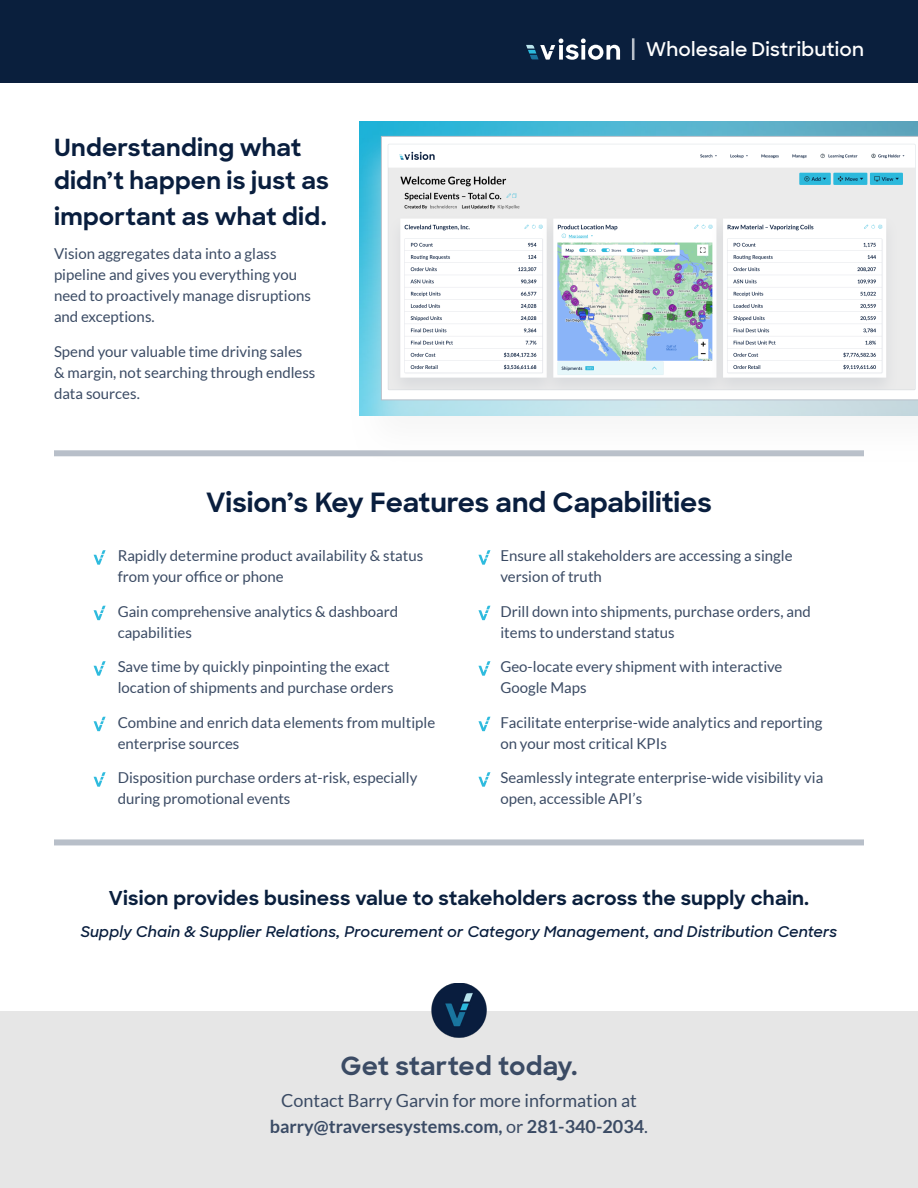
<style>
.page{position:relative;width:918px;height:1188px;background:#fff}
.page>*{position:absolute;margin:0;border:0;box-sizing:border-box;transform-origin:0 0}
.Small_section_Titles{font:700 27px "Sharp Sans";color:#091e3e}
.t1{font:700 25.5px "Sharp Sans";letter-spacing:.01em;color:#3b4b64}
.Small_section_Titles-2{font:700 24px/33px "Sharp Sans";letter-spacing:.01em;color:#091e3e}
.t2{font:700 19.5px "Sharp Sans";letter-spacing:.01em;color:#0a1f3d}
.titles{font:600 19.2px "Sharp Sans";letter-spacing:.01em;color:#fff}
.t3{font:700 18px "Lato";color:#3a4b65}
.t4{font:18px "Lato";color:#3b4b64}
.Paragraph_Copy{font:15px/21px "Lato";color:#3b4b64}
.t5{font:italic 600 15px "Sharp Sans";letter-spacing:.01em;color:#091e3e}
.s1{font-weight:400;color:#3b4b64}
.s2{color:#3b4b64}
</style>
<div class="page">
<div style="left:0;top:0;width:918px;height:83px;background:#0a1f3d"></div>
<div style="left:54px;top:450px;width:810px;height:6px;background:#b8bfc9"></div>
<div style="left:54px;top:839px;width:810px;height:6px;background:#b8bfc9"></div>
<img style="left:359px;top:121px;width:559px;height:6px">
<div style="left:349px;top:127px;width:569px;height:337px;background:#ededed;opacity:.5"></div>
<svg style="left:381px;top:136px;width:537px;height:264px"></svg>
<div style="left:0;top:1012px;width:918px;height:176px;background:#e6e6e6"></div>
<img style="left:428px;top:983px;width:62px;height:55px">
<svg style="left:94px;top:550px;width:12px;height:15px"></svg>
<svg style="left:94px;top:606px;width:12px;height:14px"></svg>
<svg style="left:94px;top:717px;width:12px;height:14px"></svg>
<svg style="left:94px;top:661px;width:12px;height:15px"></svg>
<svg style="left:94px;top:772px;width:12px;height:15px"></svg>
<svg style="left:478px;top:550px;width:12px;height:15px"></svg>
<svg style="left:478px;top:606px;width:12px;height:14px"></svg>
<svg style="left:478px;top:717px;width:12px;height:14px"></svg>
<svg style="left:478px;top:661px;width:12px;height:15px"></svg>
<svg style="left:478px;top:772px;width:12px;height:15px"></svg>
<hr style="left:632px;top:38px;width:2px;height:22px;background:#b8bfc9">
<svg style="left:526px;top:39px;width:94px;height:21px"></svg>
<p class="Small_section_Titles-2" style="left:54px;top:130px;width:276px">Understanding what didn’t happen is just as</p>
<p class="Small_section_Titles-2" style="left:54px;top:199px;width:274px">important as what did.</p>
<p class="Paragraph_Copy" style="left:54px;top:243px;width:258px">Vision aggregates data into a glass pipeline and gives you everything you need to proactively manage disruptions and exceptions.</p>
<p class="Paragraph_Copy" style="left:54px;top:341px;width:263px">Spend your valuable time driving sales &amp; margin, not searching through endless data sources.</p>
<p class="titles" style="left:646px;top:35px;width:219px">Wholesale Distribution</p>
<p class="Small_section_Titles" style="left:206px;top:482px;width:507px">Vision’s Key Features and Capabilities</p>
<p class="Paragraph_Copy" style="left:118px;top:545px;width:307px">Rapidly determine product availability &amp; status from your office or phone</p>
<p class="Paragraph_Copy" style="left:118px;top:601px;width:282px">Gain comprehensive analytics &amp; dashboard capabilities</p>
<p class="Paragraph_Copy" style="left:118px;top:656px;width:277px">Save time by quickly pinpointing the exact location of shipments and purchase orders</p>
<p class="Paragraph_Copy" style="left:118px;top:712px;width:319px">Combine and enrich data elements from multiple enterprise sources</p>
<p class="Paragraph_Copy" style="left:118px;top:767px;width:301px">Disposition purchase orders at-risk, especially during promotional events</p>
<p class="Paragraph_Copy" style="left:500px;top:545px;width:294px">Ensure all stakeholders are accessing a single version of truth</p>
<p class="Paragraph_Copy" style="left:500px;top:601px;width:312px">Drill down into shipments, purchase orders, and items to understand status</p>
<p class="Paragraph_Copy" style="left:500px;top:656px;width:284px">Geo-locate every shipment with interactive<br>Google Maps</p>
<p class="Paragraph_Copy" style="left:500px;top:712px;width:324px">Facilitate enterprise-wide analytics and reporting on your most critical KPIs</p>
<p class="Paragraph_Copy" style="left:500px;top:767px;width:324px">Seamlessly integrate enterprise-wide visibility via open, accessible API’s</p>
<p class="t2" style="left:109px;top:883px;width:702px">Vision provides business value to stakeholders across the supply chain.</p>
<p class="t5" style="left:81px;top:920px;width:758px">Supply Chain &amp; Supplier Relations, Procurement or Category Management, and Distribution Centers</p>
<p class="t1" style="left:340px;top:1047px;width:239px">Get started today.</p>
<p class="t4" style="left:281px;top:1091px;width:357px">Contact Barry Garvin for more information at</p>
<p class="t3" style="left:270px;top:1116px;width:380px">barry@traversesystems.com, <span class="s1">or</span> <span class="s2">281-340-2034</span><span class="s1">.</span></p>
</div>
